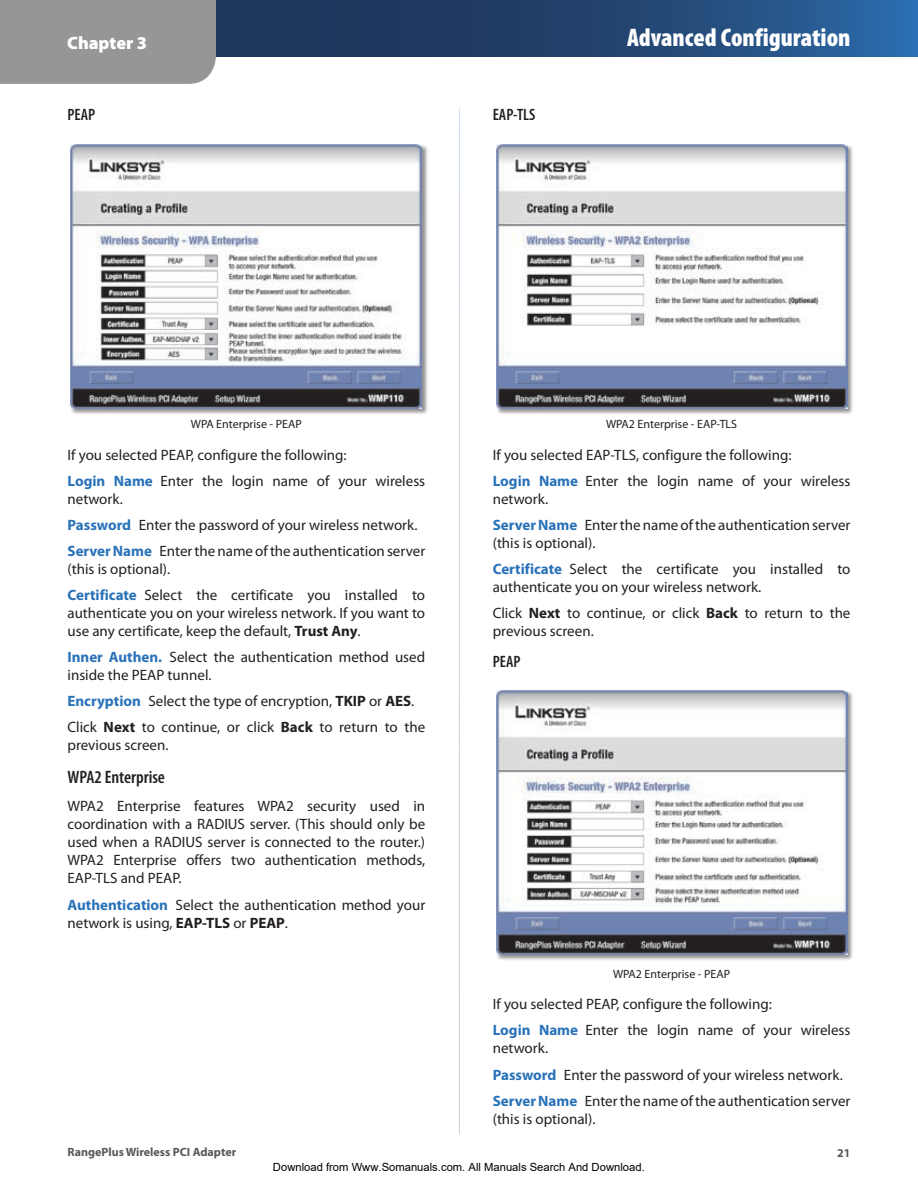
<style>
.page{position:relative;width:918px;height:1188px;background:#fff}
.page>*{position:absolute;margin:0;border:0;box-sizing:border-box;transform-origin:0 0}
.t1{font:900 condensed 25.5px "Myriad Pro";color:#fff}
.t2{font:600 condensed 18px "Myriad Pro";color:#231f20}
.t3{font:900 18px "Myriad Pro";color:#fff}
.t4{font:600 condensed 16.5px "Myriad Pro";color:#231f20}
.t5{font:15px/26.1px "Myriad Pro";color:#231f20}
.t6{font:12px "Myriad Pro";color:#231f20}
.t7{font:700 12px "Myriad Pro";color:#58595b}
.t8{font:11.25px "Arial";color:#000}
.s1{font-weight:700;color:#2972b9}
.s2{font-weight:700}
</style>
<div class="page">
<div style="left:0;top:0;width:216px;height:84px;background:#949698"></div>
<svg style="left:219px;top:3px;width:696px;height:51px;background:#224573"></svg>
<div style="left:70px;top:143px;width:360px;height:273px;background:#231f20;opacity:.5"></div>
<img style="left:71px;top:144px;width:351px;height:264px">
<div style="left:495px;top:143px;width:360px;height:273px;background:#231f20;opacity:.5"></div>
<img style="left:496px;top:144px;width:351px;height:264px">
<div style="left:495px;top:690px;width:360px;height:272px;background:#231f20;opacity:.5"></div>
<img style="left:496px;top:691px;width:351px;height:263px">
<p class="t3" style="left:67px;top:32px;width:82px">Chapter 3</p>
<h1 class="t1" style="left:627px;top:21px;width:225px">Advanced Configuration</h1>
<p class="t4" style="left:68px;top:105px;width:29px">PEAP</p>
<p class="t4" style="left:493px;top:105px;width:44px">EAP-TLS</p>
<p class="t6" style="left:191px;top:417px;width:112px">WPA Enterprise - PEAP</p>
<p class="t5" style="left:68px;top:442px;width:359px">If you selected PEAP, configure the following:<br><span class="s1">Login Name</span> Enter the login name of your wireless</p>
<p class="t5" style="left:68px;top:486px;width:359px">network.<br><span class="s1">Password</span> Enter the password of your wireless network.<br><span class="s1">Server Name</span> Enter the name of the authentication server</p>
<p class="t5" style="left:68px;top:556px;width:359px">(this is optional).<br><span class="s1">Certificate</span> Select the certificate you installed to</p>
<p class="t5" style="left:68px;top:604px;width:359px;line-height:18px">authenticate you on your wireless network. If you want to use any certificate, keep the default, <span class="s2">Trust Any</span>.</p>
<p class="t5" style="left:68px;top:648px;width:359px;line-height:18px"><span class="s1">Inner Authen.</span> Select the authentication method used inside the PEAP tunnel.</p>
<p class="t5" style="left:68px;top:688px;width:359px"><span class="s1">Encryption</span> Select the type of encryption, <span class="s2">TKIP</span> or <span class="s2">AES</span>.<br>Click <span class="s2">Next</span> to continue, or click <span class="s2">Back</span> to return to the</p>
<p class="t5" style="left:68px;top:732px;width:103px">previous screen.</p>
<p class="t2" style="left:68px;top:766px;width:99px">WPA2 Enterprise</p>
<p class="t5" style="left:68px;top:798px;width:359px;line-height:18px;text-align:justify">WPA2 Enterprise features WPA2 security used in coordination with a RADIUS server. (This should only be used when a RADIUS server is connected to the router.)<br>WPA2 Enterprise offers two authentication methods, EAP‑TLS and PEAP.</p>
<p class="t5" style="left:68px;top:896px;width:359px;line-height:18px"><span class="s1">Authentication</span> Select the authentication method your network is using, <span class="s2">EAP-TLS</span> or <span class="s2">PEAP</span>.</p>
<p class="t6" style="left:606px;top:417px;width:133px">WPA2 Enterprise - EAP-TLS</p>
<p class="t5" style="left:493px;top:442px;width:359px">If you selected EAP-TLS, configure the following:<br><span class="s1">Login Name</span> Enter the login name of your wireless</p>
<p class="t5" style="left:493px;top:486px;width:359px">network.<br><span class="s1">Server Name</span> Enter the name of the authentication server</p>
<p class="t5" style="left:493px;top:530px;width:359px">(this is optional).<br><span class="s1">Certificate</span> Select the certificate you installed to</p>
<p class="t5" style="left:493px;top:574px;width:359px">authenticate you on your wireless network.<br>Click <span class="s2">Next</span> to continue, or click <span class="s2">Back</span> to return to the</p>
<p class="t5" style="left:493px;top:618px;width:103px">previous screen.</p>
<p class="t4" style="left:493px;top:651px;width:29px">PEAP</p>
<p class="t6" style="left:613px;top:967px;width:119px">WPA2 Enterprise - PEAP</p>
<p class="t5" style="left:493px;top:992px;width:359px">If you selected PEAP, configure the following:<br><span class="s1">Login Name</span> Enter the login name of your wireless</p>
<p class="t5" style="left:493px;top:1036px;width:359px">network.<br><span class="s1">Password</span> Enter the password of your wireless network.<br><span class="s1">Server Name</span> Enter the name of the authentication server</p>
<p class="t5" style="left:493px;top:1106px;width:104px">(this is optional).</p>
<p class="t8" style="left:273px;top:1160px;width:373px">Download from Www.Somanuals.com. All Manuals Search And Download.</p>
<p class="t7" style="left:68px;top:1145px;width:170px">RangePlus Wireless PCI Adapter</p>
<p class="t7" style="left:837px;top:1147px;width:7px">21</p>
</div>
